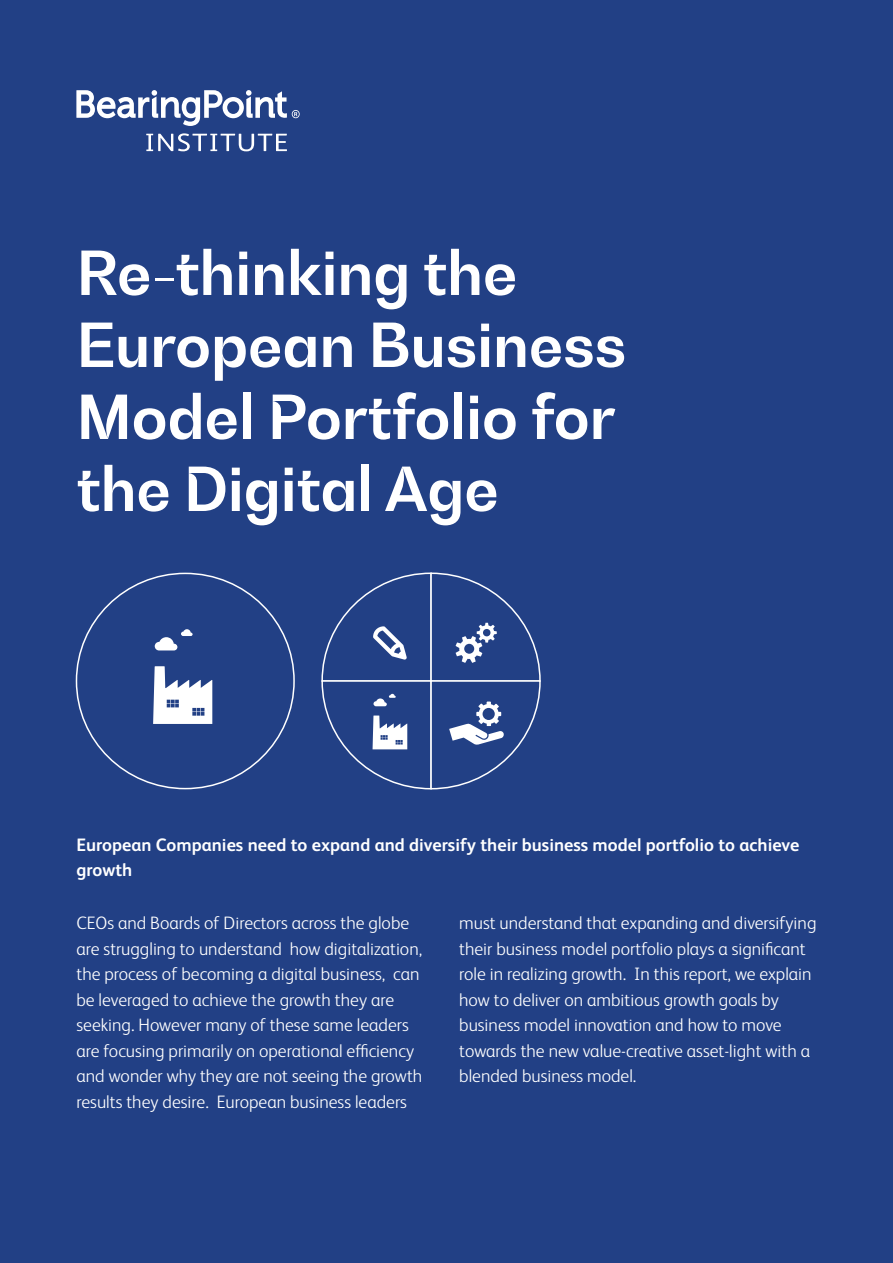
<style>
.page{position:relative;width:893px;height:1263px;background:#224085}
.page>*{position:absolute;margin:0;border:0;box-sizing:border-box;transform-origin:0 0}
.t1{font:60px/72px "Bearing Point Sans Latin";color:#fff}
.t2{font:300 18px/25.5px "FS Albert Pro";color:#fff}
.t3{font:700 18px/25.5px "FS Albert Pro";color:#fff}
</style>
<div class="page">
<svg style="left:146px;top:133px;width:141px;height:18px"></svg>
<svg style="left:77px;top:90px;width:223px;height:36px"></svg>
<svg style="left:321px;top:572px;width:220px;height:218px"></svg>
<svg style="left:153px;top:629px;width:59px;height:95px"></svg>
<h1 class="t1" style="left:76px;top:235px;width:551px">Re-thinking the<br>European Business<br>Model Portfolio for the Digital Age</h1>
<p class="t3" style="left:76px;top:831px;width:724px">European Companies need to expand and diversify their business model portfolio to achieve growth</p>
<p class="t2" style="left:76px;top:909px;width:347px">CEOs and Boards of Directors across the globe are struggling to understand how digitalization, the process of becoming a digital business, can be leveraged to achieve the growth they are seeking. However many of these same leaders are focusing primarily on operational efficiency and wonder why they are not seeing the growth results they desire. European business leaders</p>
<p class="t2" style="left:459px;top:909px;width:359px">must understand that expanding and diversifying their business model portfolio plays a significant role in realizing growth. In this report, we explain how to deliver on ambitious growth goals by business model innovation and how to move towards the new value-creative asset-light with a blended business model.</p>
</div>
